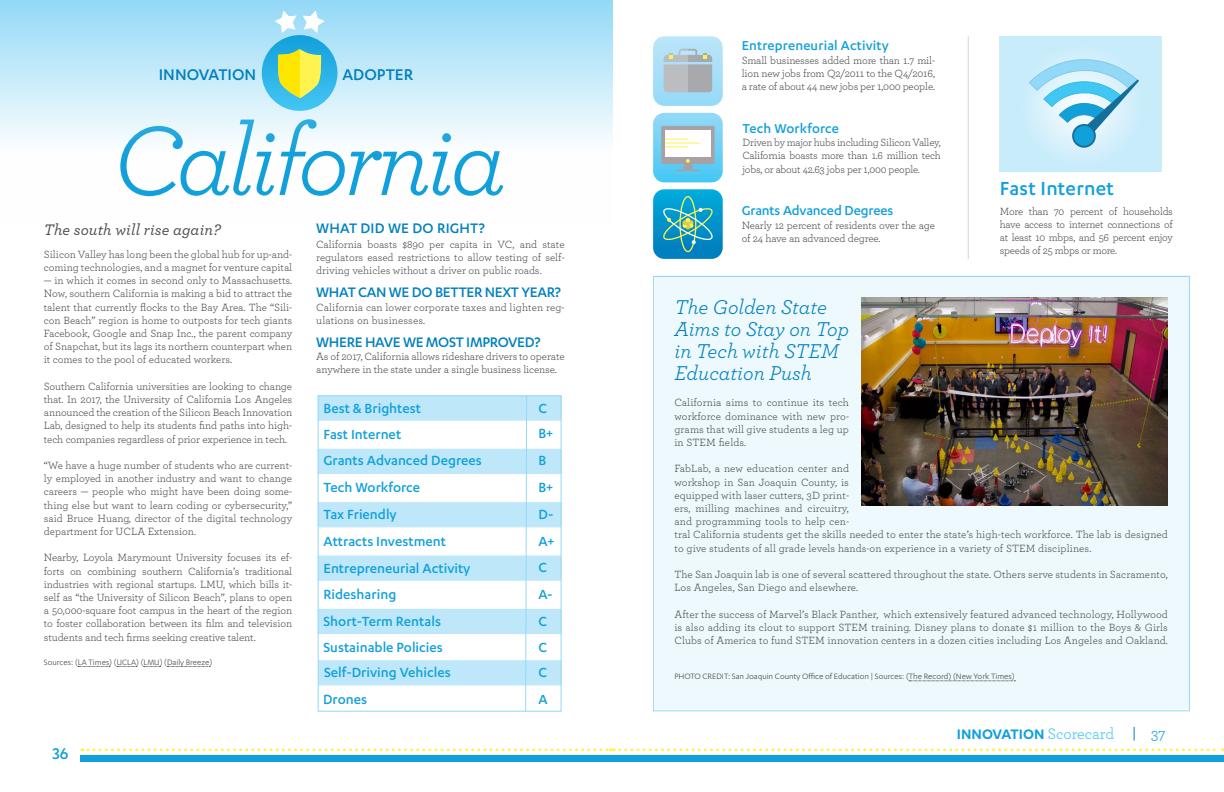
<style>
.page{position:relative;width:1224px;height:792px;background:#fff}
.page>*{position:absolute;margin:0;border:0;box-sizing:border-box;transform-origin:0 0}
.t1{font:italic 103px "Archer";letter-spacing:-.05em;color:#12a0db}
.Body_copy{font:500 22px "Karbon";letter-spacing:.01em;color:#12a0db}
.t2{font:italic 21px/22px "Archer";color:#0080be}
.t3{font:500 18px "Karbon";color:#0080be}
.t4{font:500 18px "Karbon";color:#12a0db}
.All_Cap_Subhed{font:500 16px "Karbon";letter-spacing:-.02em;color:#0080be}
.All_Cap_Subhed-2{font:italic 500 16px "Archer";letter-spacing:.01em;color:#4b4c4d}
.t5{font:600 16px "Karbon";color:#12a0db}
.Sources{font:500 16px "Karbon";letter-spacing:.01em;color:#0080be}
.t6{font:16px "Archer";color:#12a0db}
.t7{font:500 15.3px "Karbon";color:#12a0db}
.Body_copy-2{font:500 15px "Karbon";letter-spacing:.01em;color:#12a0db}
.Body_copy-3{font:500 15px "Karbon";letter-spacing:-.01em;color:#12a0db}
.Body_copy-4{font:11px/13.2px "Archer";color:#4b4c4d;text-align:justify}
.Sources-2{font:9px "Karbon";color:#4b4c4d}
.s1{font-family:"Archer";font-weight:400;color:#40c7f4}
</style>
<div class="page">
<div style="left:80px;top:755px;width:541px;height:7px;background:#12a0db"></div>
<svg style="left:82px;top:748px;width:1141px;height:3px"></svg>
<svg style="left:1134px;top:727px;width:1px;height:14px"></svg>
<div style="left:603px;top:755px;width:621px;height:7px;background:#12a0db"></div>
<hr style="left:968px;top:36px;width:1px;height:223px;background:#231f20">
<div style="left:1000px;top:36px;width:162px;height:136px;background:#c9ecfb"></div>
<svg style="left:1029px;top:59px;width:110px;height:89px"></svg>
<svg style="left:653px;top:36px;width:70px;height:70px;background:#afd1e0"></svg>
<svg style="left:653px;top:113px;width:70px;height:69px"></svg>
<svg style="left:653px;top:189px;width:70px;height:70px;background:#25a0c4"></svg>
<svg style="left:78px;top:666px;width:32px;height:1px"></svg>
<svg style="left:117px;top:666px;width:20px;height:1px"></svg>
<svg style="left:144px;top:666px;width:17px;height:1px"></svg>
<svg style="left:167px;top:666px;width:43px;height:1px"></svg>
<div style="left:0;top:0;width:613px;height:225px;background:linear-gradient(to bottom,#9ddcf7,#fff)"></div>
<div style="left:318px;top:395px;width:244px;height:26px;background:#bee8fa;border:1px solid #93d9f7"></div>
<div style="left:318px;top:449px;width:244px;height:25px;background:#bee8fa"></div>
<div style="left:318px;top:502px;width:244px;height:25px;background:#bee8fa"></div>
<div style="left:318px;top:555px;width:244px;height:26px;background:#bee8fa;border:1px solid #93d9f7"></div>
<div style="left:318px;top:609px;width:244px;height:25px;background:#bee8fa"></div>
<div style="left:318px;top:395px;width:244px;height:317px;border:1px solid #93d9f7"></div>
<svg style="left:525px;top:395px;width:3px;height:317px"></svg>
<div style="left:318px;top:660px;width:244px;height:25px;background:#bee8fa;border:1px solid #93d9f7"></div>
<svg style="left:262px;top:35px;width:76px;height:76px;background:#2eb4e7"></svg>
<svg style="left:303px;top:10px;width:22px;height:23px"></svg>
<svg style="left:275px;top:10px;width:22px;height:23px"></svg>
<svg style="left:277px;top:49px;width:45px;height:49px;background:#c5dd5c"></svg>
<div style="left:655px;top:275px;width:533px;height:434px;background:#eef9fd"></div>
<svg style="left:909px;top:681px;width:106px;height:1px"></svg>
<img style="left:861px;top:297px;width:307px;height:209px">
<p class="t3" style="left:159px;top:64px;width:99px">INNOVATION</p>
<p class="t3" style="left:342px;top:64px;width:72px">ADOPTER</p>
<p class="t1" style="left:113px;top:87px;width:395px">California</p>
<p class="All_Cap_Subhed-2" style="left:44px;top:217px;width:178px">The south will rise again?</p>
<p class="Body_copy-4" style="left:44px;top:247px;width:250px">Silicon Valley has long been the global hub for up-and&shy;coming technologies, and a magnet for venture capital</p>
<p class="Body_copy-4" style="left:44px;top:273px;width:250px">— in which it comes in second only to Massachusetts.<br>Now, southern California is making a bid to attract the talent that currently flocks to the Bay Area. The “Sili&shy;con Beach” region is home to outposts for tech giants Facebook, Google and Snap Inc., the parent company of Snapchat, but its lags its northern counterpart when it comes to the pool of educated workers.</p>
<p class="Body_copy-4" style="left:44px;top:379px;width:250px">Southern California universities are looking to change that. In 2017, the University of California Los Angeles announced the creation of the Silicon Beach Innovation Lab, designed to help its students find paths into high&shy;tech companies regardless of prior experience in tech.</p>
<p class="Body_copy-4" style="left:44px;top:458px;width:250px">“We have a huge number of students who are current&shy;ly employed in another industry and want to change careers — people who might have been doing some&shy;thing else but want to learn coding or cybersecurity,” said Bruce Huang, director of the digital technology department for UCLA Extension.</p>
<p class="Body_copy-4" style="left:44px;top:551px;width:250px">Nearby, Loyola Marymount University focuses its ef&shy;forts on combining southern California’s traditional industries with regional startups. LMU, which bills it&shy;self as “the University of Silicon Beach”, plans to open a 50,000-square foot campus in the heart of the region to foster collaboration between its film and television students and tech firms seeking creative talent.</p>
<p class="Sources-2" style="left:44px;top:657px;width:170px">Sources: (LA Times) (UCLA) (LMU) (Daily Breeze)</p>
<h3 class="t4" style="left:52px;top:744px;width:17px">36</h3>
<p class="Sources" style="left:316px;top:219px;width:170px">WHAT DID WE DO RIGHT?</p>
<p class="Body_copy-4" style="left:316px;top:237px;width:250px">California boasts $890 per capita in VC, and state regulators eased restrictions to allow testing of self&shy;driving vehicles without a driver on public roads.</p>
<p class="All_Cap_Subhed" style="left:316px;top:284px;width:246px">WHAT CAN WE DO BETTER NEXT YEAR?</p>
<p class="Body_copy-4" style="left:316px;top:300px;width:250px">California can lower corporate taxes and lighten reg&shy;ulations on businesses.</p>
<p class="All_Cap_Subhed" style="left:316px;top:333px;width:226px">WHERE HAVE WE MOST IMPROVED?</p>
<p class="Body_copy-4" style="left:316px;top:349px;width:250px">As of 2017, California allows rideshare drivers to operate anywhere in the state under a single business license.</p>
<p class="t7" style="left:324px;top:400px;width:99px">Best &amp; Brightest</p>
<p class="t7" style="left:324px;top:425px;width:79px">Fast Internet</p>
<p class="t7" style="left:324px;top:452px;width:160px">Grants Advanced Degrees</p>
<p class="t7" style="left:324px;top:479px;width:98px">Tech Workforce</p>
<p class="t7" style="left:324px;top:506px;width:75px">Tax Friendly</p>
<p class="t7" style="left:324px;top:533px;width:124px">Attracts Investment</p>
<p class="t7" style="left:324px;top:559px;width:148px">Entrepreneurial Activity</p>
<p class="t7" style="left:324px;top:586px;width:74px">Ridesharing</p>
<p class="t7" style="left:324px;top:613px;width:119px">Short-Term Rentals</p>
<p class="t7" style="left:324px;top:639px;width:121px">Sustainable Policies</p>
<p class="t7" style="left:324px;top:664px;width:128px">Self-Driving Vehicles</p>
<p class="t7" style="left:323px;top:691px;width:46px">Drones</p>
<p class="t7" style="left:538px;top:399px;width:10px">C</p>
<p class="t7" style="left:538px;top:425px;width:16px">B+</p>
<p class="t7" style="left:538px;top:452px;width:9px">B</p>
<p class="t7" style="left:538px;top:479px;width:16px">B+</p>
<p class="t7" style="left:538px;top:506px;width:17px">D-</p>
<p class="t7" style="left:538px;top:532px;width:18px">A+</p>
<p class="t7" style="left:538px;top:559px;width:10px">C</p>
<p class="t7" style="left:538px;top:586px;width:16px">A-</p>
<p class="t7" style="left:538px;top:613px;width:10px">C</p>
<p class="t7" style="left:538px;top:638px;width:10px">C</p>
<p class="t7" style="left:538px;top:664px;width:10px">C</p>
<p class="t7" style="left:538px;top:691px;width:11px">A</p>
<p class="Body_copy-2" style="left:742px;top:37px;width:149px">Entrepreneurial Activity</p>
<p class="Body_copy-4" style="left:742px;top:53px;width:195px">Small businesses added more than 1.7 mil&shy;lion new jobs from Q2/2011 to the Q4/2016, a rate of about 44 new jobs per 1,000 people.</p>
<p class="Body_copy-2" style="left:743px;top:120px;width:98px">Tech Workforce</p>
<p class="Body_copy-4" style="left:743px;top:135px;width:200px">Driven by major hubs including Silicon Valley, California boasts more than 1.6 million tech jobs, or about 42.63 jobs per 1,000 people.</p>
<p class="Body_copy-3" style="left:742px;top:202px;width:153px">Grants Advanced Degrees</p>
<p class="Body_copy-4" style="left:742px;top:218px;width:195px">Nearly 12 percent of residents over the age of 24 have an advanced degree.</p>
<p class="Body_copy" style="left:1000px;top:176px;width:116px">Fast Internet</p>
<p class="Body_copy-4" style="left:1000px;top:204px;width:175px">More than 70 percent of households have access to internet connections of at least 10 mbps, and 56 percent enjoy speeds of 25 mbps or more.</p>
<p class="t2" style="left:674px;top:295px;width:176px">The Golden State<br>Aims to Stay on Top in Tech with STEM<br>Education Push</p>
<p class="Body_copy-4" style="left:674px;top:396px;width:176px">California aims to continue its tech workforce dominance with new pro&shy;grams that will give students a leg up in STEM fields.</p>
<p class="Body_copy-4" style="left:674px;top:462px;width:495px;text-align:left">FabLab, a new education center and<br>workshop in San Joaquin County, is<br>equipped with laser cutters, 3D print-<br>ers, milling machines and circuitry,<br>and programming tools to help cen-<br>tral California students get the skills needed to enter the state’s high-tech workforce. The lab is designed to give students of all grade levels hands-on experience in a variety of STEM disciplines.</p>
<p class="Body_copy-4" style="left:674px;top:567px;width:495px">The San Joaquin lab is one of several scattered throughout the state. Others serve students in Sacramento,<br>Los Angeles, San Diego and elsewhere.</p>
<p class="Body_copy-4" style="left:674px;top:607px;width:495px">After the success of Marvel’s Black Panther, which extensively featured advanced technology, Hollywood is also adding its clout to support STEM training. Disney plans to donate $1 million to the Boys &amp; Girls Clubs of America to fund STEM innovation centers in a dozen cities including Los Angeles and Oakland.</p>
<p class="Sources-2" style="left:674px;top:671px;width:342px">PHOTO CREDIT: San Joaquin County Office of Education | Sources: (The Record) (New York Times)</p>
<h3 class="t5" style="left:957px;top:725px;width:159px">INNOVATION <span class="s1">Scorecard</span></h3>
<h3 class="t6" style="left:1151px;top:722px;width:16px">37</h3>
</div>
